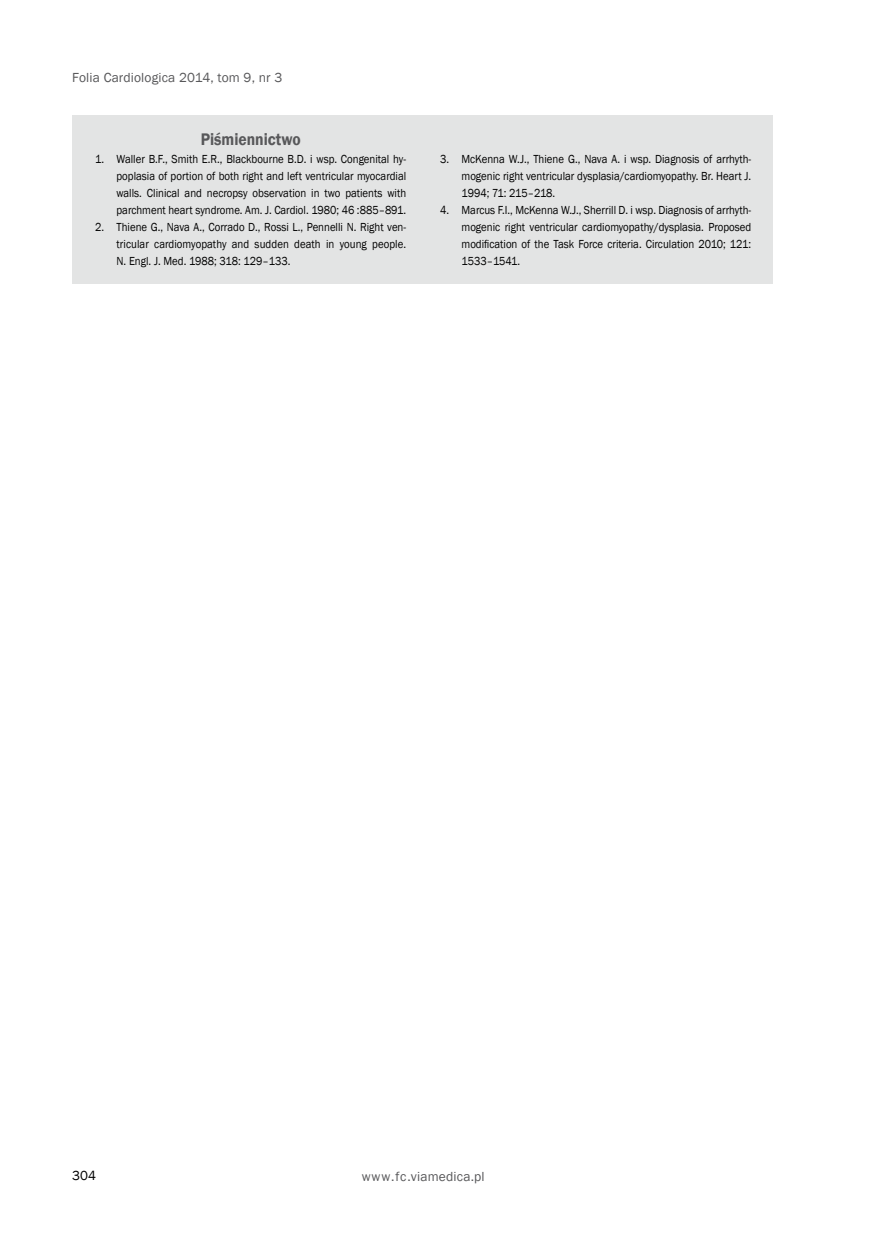
<style>
.page{position:relative;width:872px;height:1234px;background:#fff}
.page>*{position:absolute;margin:0;border:0;box-sizing:border-box;transform-origin:0 0}
.t1{font:600 17.25px "Franklin Gothic";color:#58585a;scale:.9 1}
.t2{font:13.5px "Franklin Gothic";letter-spacing:.01em;color:#58585a}
.t3{font:13.5px "Franklin Gothic";color:#000}
.t4{font:12px/17.1px "Franklin Gothic";color:#000;text-align:justify;scale:.9 1}
</style>
<div class="page">
<div style="left:72px;top:115px;width:700px;height:169px;background:#e3e4e4"></div>
<p class="t2" style="left:72px;top:69px;width:211px">Folia Cardiologica 2014, tom 9, nr 3</p>
<h1 class="t1" style="left:201px;top:129px;width:113px">Piśmiennictwo</h1>
<p class="t4" style="left:117px;top:150px;width:323px;text-indent:-21px">1. Waller B.F., Smith E.R., Blackbourne B.D. i wsp. Congenital hy&shy;poplasia of portion of both right and left ventricular myocardial walls. Clinical and necropsy observation in two patients with parchment heart syndrome. Am. J. Cardiol. 1980; 46 :885–891.</p>
<p class="t4" style="left:117px;top:219px;width:323px;text-indent:-21px">2. Thiene G., Nava A., Corrado D., Rossi L., Pennelli N. Right ven&shy;tricular cardiomyopathy and sudden death in young people.<br>N. Engl. J. Med. 1988; 318: 129–133.</p>
<p class="t4" style="left:461px;top:150px;width:323px;text-indent:-21px">3. McKenna W.J., Thiene G., Nava A. i wsp. Diagnosis of arrhyth&shy;mogenic right ventricular dysplasia/cardiomyopathy. Br. Heart J.<br>1994; 71: 215–218.</p>
<p class="t4" style="left:461px;top:202px;width:323px;text-indent:-21px">4. Marcus F.I., McKenna W.J., Sherrill D. i wsp. Diagnosis of arrhyth&shy;mogenic right ventricular cardiomyopathy/dysplasia. Proposed modification of the Task Force criteria. Circulation 2010; 121:<br>1533–1541.</p>
<p class="t3" style="left:72px;top:1166px;width:25px">304</p>
<p class="t2" style="left:362px;top:1168px;width:124px">www.fc.viamedica.pl</p>
</div>
